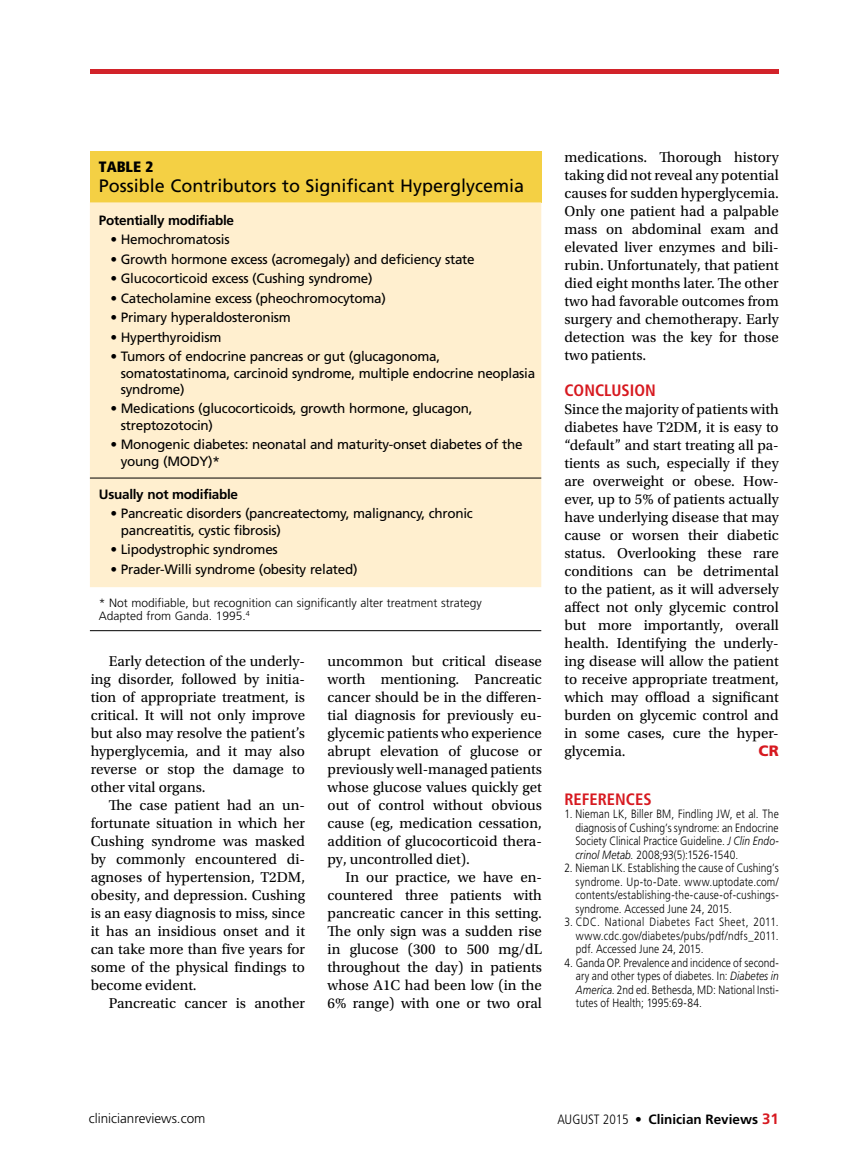
<style>
.page{position:relative;width:851px;height:1161px;background:#fff}
.page>*{position:absolute;margin:0;border:0;box-sizing:border-box;transform-origin:0 0}
.t1{font:18px "Frutiger LT Std";color:#000}
.t2{font:700 condensed 16.5px "Frutiger LT Std";color:#d71920}
.t3{font:15px/18px "Utopia Std";color:#000;text-align:justify}
.t4{font:900 condensed 15px "Frutiger LT Std";color:#000}
.t5{font:900 15px "Frutiger LT Std";color:#d71920}
.t6{font:13.5px/16.5px "Frutiger LT Std";letter-spacing:-.02em;color:#000}
.t7{font:700 13.5px "Frutiger LT Std";letter-spacing:-.02em;color:#000}
.t8{font:700 13.5px "Frutiger LT Std";color:#000}
.t9{font:300 13.5px "Frutiger LT Std";color:#000}
.t10{font:300 12px/13.5px "Frutiger LT Std";letter-spacing:.005em;color:#000;text-align:justify;scale:.85 1}
.t11{font:300 12px/13.5px "Frutiger LT Std";letter-spacing:.005em;color:#000}
.s1{font-style:italic}
.s2{font-weight:300;font-stretch:condensed}
.s3{font-weight:400;font-stretch:condensed}
.s4{font-size:15px;color:#d71920}
</style>
<div class="page">
<div style="left:90px;top:151px;width:451px;height:51px;background:#f4d044"></div>
<div style="left:90px;top:202px;width:451px;height:385px;background:#ffefcf"></div>
<hr style="left:90px;top:478px;width:451px;height:1px;background:#000">
<hr style="left:90px;top:630px;width:451px;height:1px;background:#000">
<div style="left:90px;top:69px;width:689px;height:5px;background:#d2232a"></div>
<p class="t4" style="left:99px;top:158px;width:56px">Table 2</p>
<p class="t1" style="left:99px;top:175px;width:427px">Possible Contributors to Significant Hyperglycemia</p>
<p class="t7" style="left:99px;top:212px;width:137px">Potentially modifiable</p>
<p class="t6" style="left:110px;top:231px;width:121px">• Hemochromatosis</p>
<p class="t6" style="left:110px;top:251px;width:366px">• Growth hormone excess (acromegaly) and deficiency state</p>
<p class="t6" style="left:110px;top:270px;width:263px">• Glucocorticoid excess (Cushing syndrome)</p>
<p class="t6" style="left:110px;top:290px;width:277px">• Catecholamine excess (pheochromocytoma)</p>
<p class="t6" style="left:110px;top:309px;width:182px">• Primary hyperaldosteronism</p>
<p class="t6" style="left:110px;top:329px;width:112px">• Hyperthyroidism</p>
<p class="t6" style="left:121px;top:348px;width:416px;text-indent:-10px">• Tumors of endocrine pancreas or gut (glucagonoma, somatostatinoma, carcinoid syndrome, multiple endocrine neoplasia syndrome)</p>
<p class="t6" style="left:121px;top:401px;width:353px;text-indent:-10px">• Medications (glucocorticoids, growth hormone, glucagon, streptozotocin)</p>
<p class="t6" style="left:121px;top:437px;width:403px;text-indent:-10px">• Monogenic diabetes: neonatal and maturity-onset diabetes of the young (MODY)*</p>
<p class="t7" style="left:99px;top:486px;width:141px">Usually not modifiable</p>
<p class="t6" style="left:121px;top:505px;width:353px;text-indent:-10px">• Pancreatic disorders (pancreatectomy, malignancy, chronic pancreatitis, cystic fibrosis)</p>
<p class="t6" style="left:110px;top:541px;width:169px">• Lipodystrophic syndromes</p>
<p class="t6" style="left:110px;top:561px;width:249px">• Prader-Willi syndrome (obesity related)</p>
<p class="t11" style="left:99px;top:596px;width:384px">* Not modifiable, but recognition can significantly alter treatment strategy<br>Adapted from Ganda. 1995.<sup>4</sup></p>
<p class="t3" style="left:91px;top:652px;width:216px;text-indent:18px">Early detection of the underly&shy;ing disorder, followed by initia&shy;tion of appropriate treatment, is critical. It will not only improve but also may resolve the patient’s hyperglycemia, and it may also reverse or stop the damage to other vital organs.</p>
<p class="t3" style="left:91px;top:796px;width:216px;text-indent:18px">The case patient had an un&shy;fortunate situation in which her Cushing syndrome was masked by commonly encountered di&shy;agnoses of hypertension, T2DM, obesity, and depression. Cushing is an easy diagnosis to miss, since it has an insidious onset and it can take more than five years for some of the physical findings to become evident.</p>
<p class="t3" style="left:109px;top:994px;width:198px">Pancreatic cancer is another</p>
<p class="t3" style="left:327px;top:652px;width:216px;text-align:left">uncommon but critical disease worth mentioning. Pancreatic cancer should be in the differen&shy;tial diagnosis for previously eu&shy;glycemic patients who experience abrupt elevation of glucose or previously well-managed patients whose glucose values quickly get out of control without obvious cause (eg, medication cessation, addition of glucocorticoid thera&shy;py, uncontrolled diet).</p>
<p class="t3" style="left:327px;top:868px;width:216px;text-indent:18px">In our practice, we have en&shy;countered three patients with pancreatic cancer in this setting.<br>The only sign was a sudden rise in glucose (300 to 500 mg/dL throughout the day) in patients whose A1C had been low (in the 6% range) with one or two oral</p>
<p class="t3" style="left:564px;top:148px;width:216px">medications. Thorough history taking did not reveal any potential causes for sudden hyperglycemia.<br>Only one patient had a palpable mass on abdominal exam and elevated liver enzymes and bili&shy;rubin. Unfortunately, that patient died eight months later. The other two had favorable outcomes from surgery and chemotherapy. Early detection was the key for those two patients.</p>
<p class="t2" style="left:564px;top:380px;width:93px">CONCLUSION</p>
<p class="t3" style="left:564px;top:400px;width:216px;text-align:left">Since the majority of patients with diabetes have T2DM, it is easy to “default” and start treating all pa&shy;tients as such, especially if they are overweight or obese. How&shy;ever, up to 5% of patients actually have underlying disease that may cause or worsen their diabetic status. Overlooking these rare conditions can be detrimental to the patient, as it will adversely affect not only glycemic control but more importantly, overall health. Identifying the underly&shy;ing disease will allow the patient to receive appropriate treatment, which may offload a significant burden on glycemic control and in some cases, cure the hyper&shy;glycemia.</p>
<p class="t5" style="left:758px;top:742px;width:22px">CR</p>
<p class="t2" style="left:564px;top:789px;width:87px">REFERENCES</p>
<p class="t10" style="left:575px;top:808px;width:241px;text-indent:-11px">1. Nieman LK, Biller BM, Findling JW, et al. The diagnosis of Cushing’s syndrome: an Endocrine Society Clinical Practice Guideline. <span class="s1">J Clin Endo&shy;crinol Metab.</span> 2008;93(5):1526-1540.</p>
<p class="t10" style="left:575px;top:862px;width:240px;text-indent:-11px">2. Nieman LK. Establishing the cause of Cushing’s syndrome. Up-to-Date. www.uptodate.com/ contents/establishing-the-cause-of-cushings&shy;syndrome. Accessed June 24, 2015.</p>
<p class="t10" style="left:575px;top:916px;width:240px;text-indent:-11px">3. CDC. National Diabetes Fact Sheet, 2011. www.cdc.gov/diabetes/pubs/pdf/ndfs_2011. pdf. Accessed June 24, 2015.</p>
<p class="t10" style="left:576px;top:956px;width:240px;text-indent:-11px">4. Ganda OP. Prevalence and incidence of second&shy;ary and other types of diabetes. In: <span class="s1">Diabetes in America</span>. 2nd ed. Bethesda, MD: National Insti&shy;tutes of Health; 1995:69-84.</p>
<p class="t9" style="left:89px;top:1111px;width:118px">clinicianreviews.com</p>
<p class="t8" style="left:557px;top:1112px;width:223px"><span class="s2">AUGUST 2015</span> <span class="s3">•</span> Clinician Reviews <span class="s4">31</span></p>
</div>
